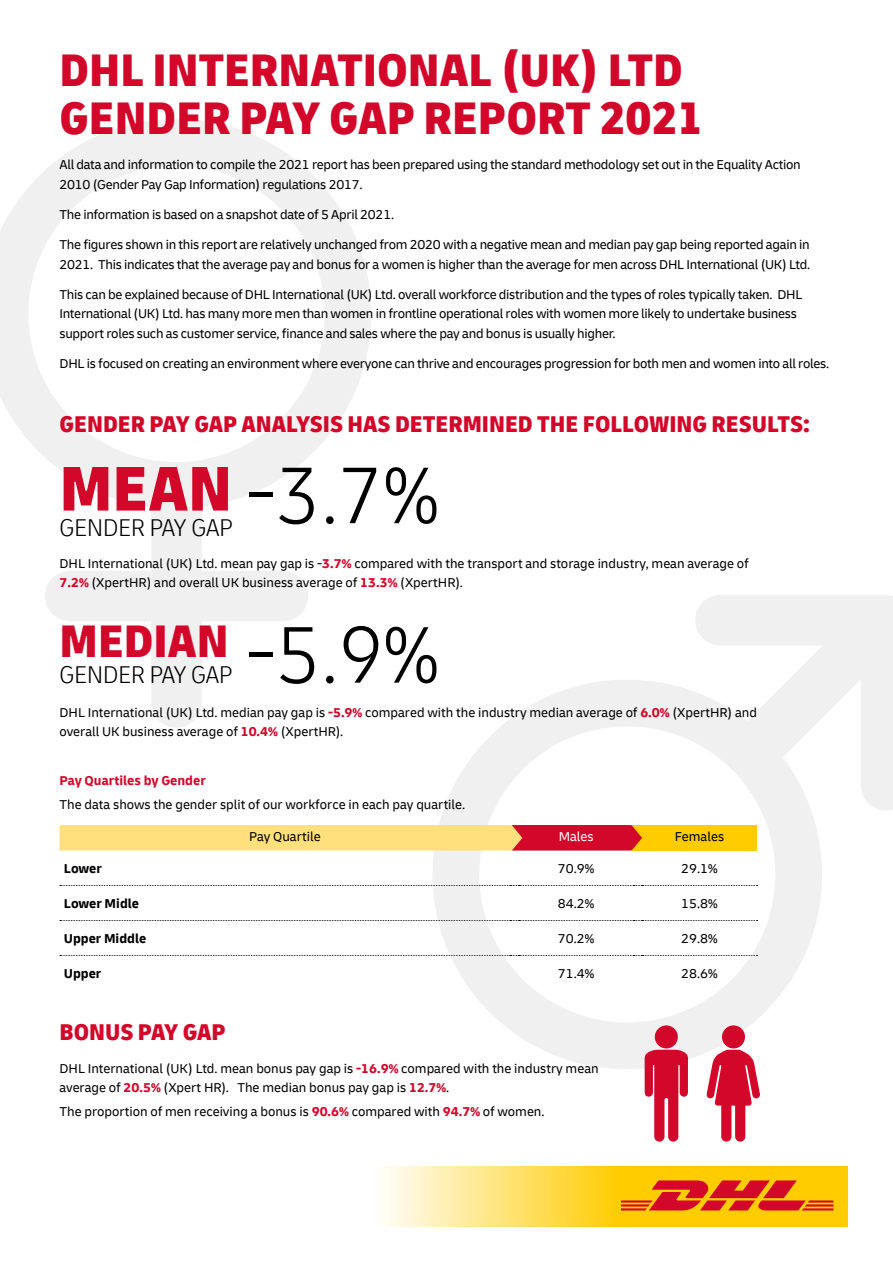
<style>
.page{position:relative;width:893px;height:1263px;background:#fff}
.page>*{position:absolute;margin:0;border:0;box-sizing:border-box;transform-origin:0 0}
._01_Headline_32pt__m{font:300 condensed 84px "Delivery";color:#000}
._01_Headline_32pt__m-2{font:900 condensed 66px "Delivery";color:#d3072a}
._01_Headline_32pt__m-3{font:900 condensed 48px/48px "Delivery";color:#d3072a}
._01_Headline_32pt__m-4{font:300 condensed 25.5px "Delivery";color:#000}
._01_Topic_header_16p{font:900 condensed 24px "Delivery";color:#d3072a}
._03_Copy_text_9pt_5m{font:900 condensed 24px "Delivery";color:#d3072a}
._03_Copy_text_9pt_5m-2{font:13.5px/19.5px "Delivery";letter-spacing:-.02em;color:#000}
._03_Copy_text_9pt_5m-3{font:13.5px/19.5px "Delivery";color:#000}
.t1{font:700 13.5px "Delivery";color:#000}
._03_Copy_text_9pt_5m-4{font:700 13.5px "Delivery";color:#d3072a}
.t2{font:13.5px "Delivery";color:#fff}
.s1{font-weight:700;color:#d3072a}
</style>
<div class="page">
<svg style="left:0;top:119px;width:371px;height:608px"></svg>
<svg style="left:432px;top:595px;width:461px;height:474px"></svg>
<svg style="left:384px;top:1166px;width:463px;height:61px;background:#fedb50"></svg>
<svg style="left:621px;top:1180px;width:212px;height:30px;background:#e76116"></svg>
<div style="left:655px;top:1025px;width:23px;height:23px;background:#d3072a;border-radius:50%"></div>
<svg style="left:645px;top:1050px;width:43px;height:91px"></svg>
<div style="left:722px;top:1025px;width:23px;height:23px;background:#d3072a;border-radius:50%"></div>
<svg style="left:706px;top:1050px;width:54px;height:91px"></svg>
<svg style="left:60px;top:825px;width:582px;height:25px;background:#f5b36b"></svg>
<svg style="left:60px;top:885px;width:697px;height:1px"></svg>
<svg style="left:60px;top:920px;width:697px;height:1px"></svg>
<svg style="left:60px;top:955px;width:697px;height:1px"></svg>
<p class="_01_Headline_32pt__m-3" style="left:60px;top:45px;width:646px">DHL INTERNATIONAL (UK) LTD<br>GENDER PAY GAP REPORT 2021</p>
<p class="_03_Copy_text_9pt_5m-2" style="left:60px;top:155px;width:743px">All data and information to compile the 2021 report has been prepared using the standard methodology set out in the Equality Action<br>2010 (Gender Pay Gap Information) regulations 2017.</p>
<p class="_03_Copy_text_9pt_5m-2" style="left:60px;top:205px;width:336px">The information is based on a snapshot date of 5 April 2021.</p>
<p class="_03_Copy_text_9pt_5m-2" style="left:60px;top:235px;width:752px">The figures shown in this report are relatively unchanged from 2020 with a negative mean and median pay gap being reported again in<br>2021. This indicates that the average pay and bonus for a women is higher than the average for men across DHL International (UK) Ltd.</p>
<p class="_03_Copy_text_9pt_5m-2" style="left:60px;top:284px;width:744px">This can be explained because of DHL International (UK) Ltd. overall workforce distribution and the types of roles typically taken. DHL<br>International (UK) Ltd. has many more men than women in frontline operational roles with women more likely to undertake business support roles such as customer service, finance and sales where the pay and bonus is usually higher.</p>
<p class="_03_Copy_text_9pt_5m-2" style="left:60px;top:353px;width:771px">DHL is focused on creating an environment where everyone can thrive and encourages progression for both men and women into all roles.</p>
<p class="_01_Topic_header_16p" style="left:60px;top:410px;width:752px">GENDER PAY GAP ANALYSIS HAS DETERMINED THE FOLLOWING RESULTS:</p>
<p class="_01_Headline_32pt__m-2" style="left:60px;top:449px;width:174px">MEAN</p>
<p class="_01_Headline_32pt__m-4" style="left:60px;top:510px;width:175px">GENDER PAY GAP</p>
<p class="_01_Headline_32pt__m" style="left:246px;top:438px;width:195px">-3.7%</p>
<p class="_03_Copy_text_9pt_5m-3" style="left:60px;top:553px;width:691px">DHL International (UK) Ltd. mean pay gap is -<span class="s1">3.7%</span> compared with the transport and storage industry, mean average of<br><span class="s1">7.2%</span> (XpertHR) and overall UK business average of <span class="s1">13.3%</span> (XpertHR).</p>
<p class="_01_Headline_32pt__m-3" style="left:60px;top:617px;width:171px">MEDIAN</p>
<p class="_01_Headline_32pt__m-4" style="left:60px;top:657px;width:174px">GENDER PAY GAP</p>
<p class="_01_Headline_32pt__m" style="left:246px;top:598px;width:195px">-5.9%</p>
<p class="_03_Copy_text_9pt_5m-3" style="left:60px;top:702px;width:699px">DHL International (UK) Ltd. median pay gap is <span class="s1">-5.9%</span> compared with the industry median average of <span class="s1">6.0%</span> (XpertHR) and overall UK business average of <span class="s1">10.4%</span> (XpertHR).</p>
<p class="_03_Copy_text_9pt_5m-4" style="left:60px;top:772px;width:148px">Pay Quartiles by Gender</p>
<p class="_03_Copy_text_9pt_5m-3" style="left:60px;top:794px;width:407px">The data shows the gender split of our workforce in each pay quartile.</p>
<p class="_03_Copy_text_9pt_5m-3" style="left:249px;top:827px;width:73px">Pay Quartile</p>
<p class="t2" style="left:559px;top:829px;width:36px">Males</p>
<p class="_03_Copy_text_9pt_5m-3" style="left:675px;top:827px;width:51px">Females</p>
<p class="t1" style="left:64px;top:860px;width:40px">Lower</p>
<p class="_03_Copy_text_9pt_5m-2" style="left:558px;top:858px;width:38px">70.9%</p>
<p class="_03_Copy_text_9pt_5m-2" style="left:681px;top:858px;width:38px">29.1%</p>
<p class="t1" style="left:64px;top:895px;width:77px">Lower Midle</p>
<p class="_03_Copy_text_9pt_5m-2" style="left:558px;top:893px;width:38px">84.2%</p>
<p class="_03_Copy_text_9pt_5m-2" style="left:681px;top:893px;width:38px">15.8%</p>
<p class="t1" style="left:64px;top:930px;width:84px">Upper Middle</p>
<p class="_03_Copy_text_9pt_5m-2" style="left:558px;top:928px;width:38px">70.2%</p>
<p class="_03_Copy_text_9pt_5m-2" style="left:681px;top:928px;width:38px">29.8%</p>
<p class="t1" style="left:64px;top:965px;width:39px">Upper</p>
<p class="_03_Copy_text_9pt_5m-2" style="left:558px;top:963px;width:38px">71.4%</p>
<p class="_03_Copy_text_9pt_5m-2" style="left:681px;top:963px;width:38px">28.6%</p>
<p class="_03_Copy_text_9pt_5m" style="left:60px;top:1018px;width:167px">BONUS PAY GAP</p>
<p class="_03_Copy_text_9pt_5m-3" style="left:60px;top:1058px;width:541px">DHL International (UK) Ltd. mean bonus pay gap is <span class="s1">-16.9%</span> compared with the industry mean average of <span class="s1">20.5%</span> (Xpert HR). The median bonus pay gap is <span class="s1">12.7%</span>.</p>
<p class="_03_Copy_text_9pt_5m-3" style="left:60px;top:1102px;width:487px">The proportion of men receiving a bonus is <span class="s1">90.6%</span> compared with <span class="s1">94.7%</span> of women.</p>
</div>
